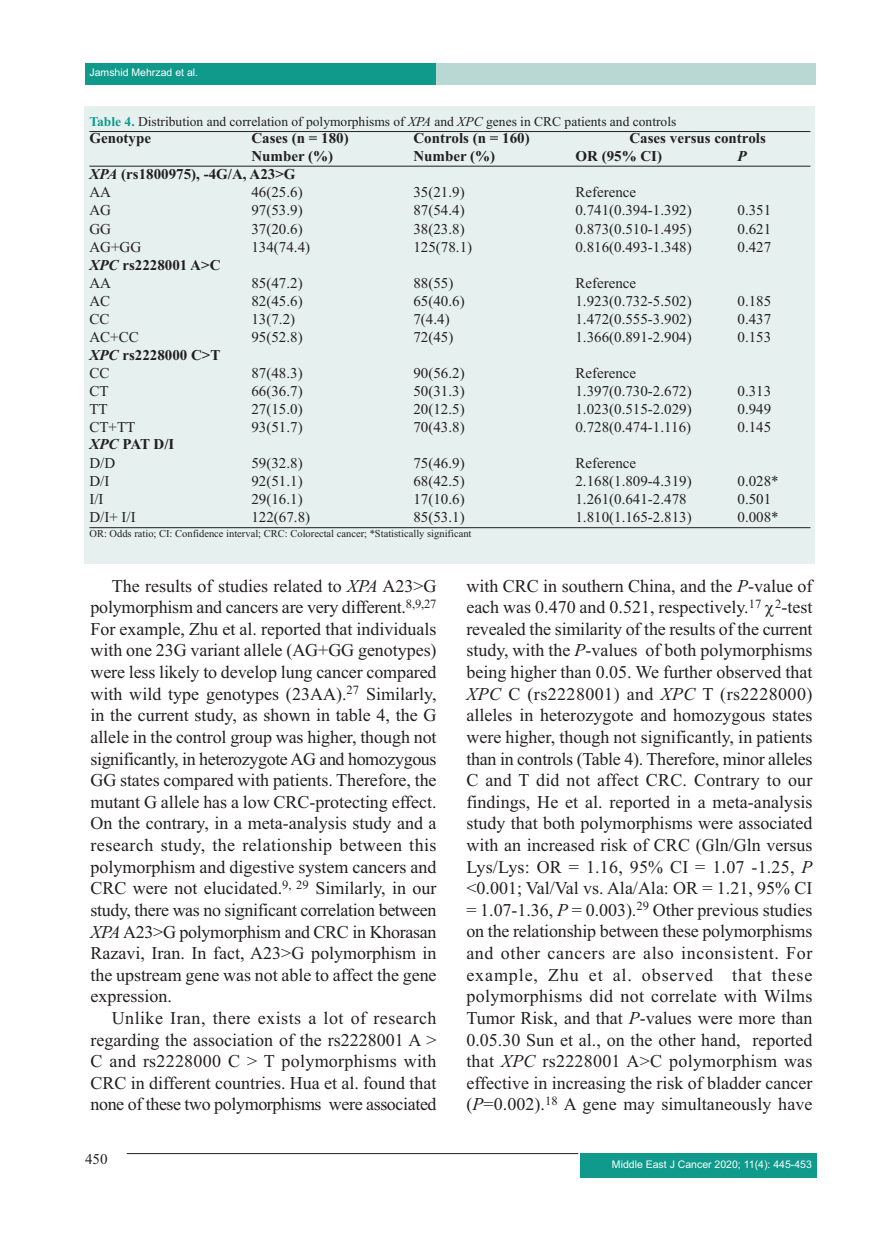
<style>
.page{position:relative;width:893px;height:1234px;background:#fff}
.page>*{position:absolute;margin:0;border:0;box-sizing:border-box;transform-origin:0 0}
.t1{font:18px/21.6px "Times New Roman";letter-spacing:-.005em;color:#231f20;text-align:justify}
.t2{font:15px "Times New Roman";color:#231f20}
.t3{font:700 15px "Times New Roman";color:#231f20}
.t4{font:italic 700 15px "Times New Roman";color:#231f20}
.t5{font:13.5px "Times New Roman";color:#231f20}
.t6{font:10.5px "Times New Roman";color:#231f20}
.t7{font:10.5px "Arial";color:#fff}
.s1{font-weight:700;color:#0f9a8c}
.s2{font-style:italic}
</style>
<div class="page">
<div style="left:86px;top:64px;width:730px;height:21px;background:#b9d8d4"></div>
<div style="left:85px;top:64px;width:351px;height:21px;background:#0f9a8c"></div>
<div style="left:580px;top:1153px;width:236px;height:24px;background:#0f9a8c"></div>
<hr style="left:127px;top:1152px;width:451px;height:1px;background:#231f20">
<div style="left:85px;top:106px;width:730px;height:458px;background:#e6f1ef"></div>
<hr style="left:89px;top:131px;width:721px;height:1px;background:#231f20">
<hr style="left:89px;top:166px;width:721px;height:1px;background:#231f20">
<hr style="left:89px;top:527px;width:721px;height:1px;background:#231f20">
<p class="t7" style="left:90px;top:68px;width:110px">Jamshid Mehrzad et al.</p>
<p class="t5" style="left:89px;top:117px;width:588px"><span class="s1">Table 4.</span> Distribution and correlation of polymorphisms of <span class="s2">XPA</span> and <span class="s2">XPC</span> genes in CRC patients and controls</p>
<p class="t3" style="left:89px;top:133px;width:63px">Genotype</p>
<p class="t3" style="left:251px;top:133px;width:99px">Cases (n = 180)</p>
<p class="t3" style="left:413px;top:133px;width:118px">Controls (n = 160)</p>
<p class="t3" style="left:629px;top:133px;width:138px">Cases versus controls</p>
<p class="t3" style="left:251px;top:151px;width:83px">Number (%)</p>
<p class="t3" style="left:413px;top:151px;width:83px">Number (%)</p>
<p class="t3" style="left:575px;top:151px;width:88px">OR (95% CI)</p>
<p class="t4" style="left:737px;top:151px;width:11px">P</p>
<p class="t3" style="left:89px;top:169px;width:208px"><span class="s2">XPA</span> (rs1800975), -4G/A, A23&gt;G</p>
<p class="t2" style="left:89px;top:187px;width:23px">AA</p>
<p class="t2" style="left:251px;top:187px;width:53px">46(25.6)</p>
<p class="t2" style="left:413px;top:187px;width:53px">35(21.9)</p>
<p class="t2" style="left:575px;top:187px;width:62px">Reference</p>
<p class="t2" style="left:89px;top:205px;width:23px">AG</p>
<p class="t2" style="left:251px;top:205px;width:53px">97(53.9)</p>
<p class="t2" style="left:413px;top:205px;width:53px">87(54.4)</p>
<p class="t2" style="left:575px;top:205px;width:118px">0.741(0.394-1.392)</p>
<p class="t2" style="left:737px;top:205px;width:35px">0.351</p>
<p class="t2" style="left:89px;top:223px;width:23px">GG</p>
<p class="t2" style="left:251px;top:223px;width:53px">37(20.6)</p>
<p class="t2" style="left:413px;top:223px;width:53px">38(23.8)</p>
<p class="t2" style="left:575px;top:223px;width:118px">0.873(0.510-1.495)</p>
<p class="t2" style="left:737px;top:223px;width:35px">0.621</p>
<p class="t2" style="left:89px;top:241px;width:53px">AG+GG</p>
<p class="t2" style="left:251px;top:241px;width:60px">134(74.4)</p>
<p class="t2" style="left:413px;top:241px;width:60px">125(78.1)</p>
<p class="t2" style="left:575px;top:241px;width:118px">0.816(0.493-1.348)</p>
<p class="t2" style="left:737px;top:241px;width:35px">0.427</p>
<p class="t3" style="left:89px;top:259px;width:133px"><span class="s2">XPC</span> rs2228001 A&gt;C</p>
<p class="t2" style="left:89px;top:277px;width:23px">AA</p>
<p class="t2" style="left:251px;top:277px;width:53px">85(47.2)</p>
<p class="t2" style="left:413px;top:277px;width:41px">88(55)</p>
<p class="t2" style="left:575px;top:277px;width:62px">Reference</p>
<p class="t2" style="left:89px;top:295px;width:22px">AC</p>
<p class="t2" style="left:251px;top:295px;width:53px">82(45.6)</p>
<p class="t2" style="left:413px;top:295px;width:53px">65(40.6)</p>
<p class="t2" style="left:575px;top:295px;width:118px">1.923(0.732-5.502)</p>
<p class="t2" style="left:737px;top:295px;width:35px">0.185</p>
<p class="t2" style="left:89px;top:313px;width:22px">CC</p>
<p class="t2" style="left:251px;top:313px;width:45px">13(7.2)</p>
<p class="t2" style="left:413px;top:313px;width:38px">7(4.4)</p>
<p class="t2" style="left:575px;top:313px;width:118px">1.472(0.555-3.902)</p>
<p class="t2" style="left:737px;top:313px;width:35px">0.437</p>
<p class="t2" style="left:89px;top:331px;width:51px">AC+CC</p>
<p class="t2" style="left:251px;top:331px;width:53px">95(52.8)</p>
<p class="t2" style="left:413px;top:331px;width:41px">72(45)</p>
<p class="t2" style="left:575px;top:331px;width:118px">1.366(0.891-2.904)</p>
<p class="t2" style="left:737px;top:331px;width:35px">0.153</p>
<p class="t3" style="left:89px;top:349px;width:133px"><span class="s2">XPC</span> rs2228000 C&gt;T</p>
<p class="t2" style="left:89px;top:367px;width:22px">CC</p>
<p class="t2" style="left:251px;top:367px;width:53px">87(48.3)</p>
<p class="t2" style="left:413px;top:367px;width:53px">90(56.2)</p>
<p class="t2" style="left:575px;top:367px;width:62px">Reference</p>
<p class="t2" style="left:89px;top:385px;width:21px">CT</p>
<p class="t2" style="left:251px;top:385px;width:53px">66(36.7)</p>
<p class="t2" style="left:413px;top:385px;width:53px">50(31.3)</p>
<p class="t2" style="left:575px;top:385px;width:118px">1.397(0.730-2.672)</p>
<p class="t2" style="left:737px;top:385px;width:35px">0.313</p>
<p class="t2" style="left:89px;top:403px;width:20px">TT</p>
<p class="t2" style="left:251px;top:403px;width:53px">27(15.0)</p>
<p class="t2" style="left:413px;top:403px;width:53px">20(12.5)</p>
<p class="t2" style="left:575px;top:403px;width:118px">1.023(0.515-2.029)</p>
<p class="t2" style="left:737px;top:403px;width:35px">0.949</p>
<p class="t2" style="left:89px;top:421px;width:47px">CT+TT</p>
<p class="t2" style="left:251px;top:421px;width:53px">93(51.7)</p>
<p class="t2" style="left:413px;top:421px;width:53px">70(43.8)</p>
<p class="t2" style="left:575px;top:421px;width:117px">0.728(0.474-1.116)</p>
<p class="t2" style="left:737px;top:421px;width:35px">0.145</p>
<p class="t3" style="left:89px;top:439px;width:87px"><span class="s2">XPC</span> PAT D/I</p>
<p class="t2" style="left:89px;top:457px;width:27px">D/D</p>
<p class="t2" style="left:251px;top:457px;width:53px">59(32.8)</p>
<p class="t2" style="left:413px;top:457px;width:53px">75(46.9)</p>
<p class="t2" style="left:575px;top:457px;width:62px">Reference</p>
<p class="t2" style="left:89px;top:475px;width:21px">D/I</p>
<p class="t2" style="left:251px;top:475px;width:53px">92(51.1)</p>
<p class="t2" style="left:413px;top:475px;width:53px">68(42.5)</p>
<p class="t2" style="left:575px;top:475px;width:118px">2.168(1.809-4.319)</p>
<p class="t2" style="left:737px;top:475px;width:43px">0.028*</p>
<p class="t2" style="left:89px;top:493px;width:16px">I/I</p>
<p class="t2" style="left:251px;top:493px;width:53px">29(16.1)</p>
<p class="t2" style="left:413px;top:493px;width:53px">17(10.6)</p>
<p class="t2" style="left:575px;top:493px;width:113px">1.261(0.641-2.478</p>
<p class="t2" style="left:737px;top:493px;width:35px">0.501</p>
<p class="t2" style="left:89px;top:511px;width:48px">D/I+ I/I</p>
<p class="t2" style="left:251px;top:511px;width:60px">122(67.8)</p>
<p class="t2" style="left:413px;top:511px;width:53px">85(53.1)</p>
<p class="t2" style="left:575px;top:511px;width:118px">1.810(1.165-2.813)</p>
<p class="t2" style="left:737px;top:511px;width:43px">0.008*</p>
<p class="t6" style="left:89px;top:529px;width:384px">OR: Odds ratio; CI: Confidence interval; CRC: Colorectal cancer; *Statistically significant</p>
<p class="t1" style="left:90px;top:576px;width:348px;text-indent:21px">The results of studies related to <span class="s2">XPA</span> A23&gt;G polymorphism and cancers are very different.<sup>8,9,27<br></sup>For example, Zhu et al. reported that individuals with one 23G variant allele (AG+GG genotypes) were less likely to develop lung cancer compared with wild type genotypes (23AA).<sup>27</sup> Similarly, in the current study, as shown in table 4, the G allele in the control group was higher, though not significantly, in heterozygote AG and homozygous GG states compared with patients. Therefore, the mutant G allele has a low CRC-protecting effect.<br>On the contrary, in a meta-analysis study and a research study, the relationship between this polymorphism and digestive system cancers and CRC were not elucidated.<sup>9,</sup> <sup>29</sup> Similarly, in our study, there was no significant correlation between <span class="s2">XPA</span> A23&gt;G polymorphism and CRC in Khorasan Razavi, Iran. In fact, A23&gt;G polymorphism in the upstream gene was not able to affect the gene expression.</p>
<p class="t1" style="left:90px;top:1008px;width:348px;text-indent:21px">Unlike Iran, there exists a lot of research regarding the association of the rs2228001 A &gt; C and rs2228000 C &gt; T polymorphisms with CRC in different countries. Hua et al. found that none of these two polymorphisms were associated</p>
<p class="t2" style="left:85px;top:1152px;width:24px">450</p>
<p class="t1" style="left:466px;top:576px;width:348px">with CRC in southern China, and the <span class="s2">P</span>-value of each was 0.470 and 0.521, respectively.<sup>17</sup> <sup>2</sup>-test revealed the similarity of the results of the current study, with the <span class="s2">P</span>-values of both polymorphisms being higher than 0.05. We further observed that <span class="s2">XPC</span> C (rs2228001) and <span class="s2">XPC</span> T (rs2228000) alleles in heterozygote and homozygous states were higher, though not significantly, in patients than in controls (Table 4). Therefore, minor alleles C and T did not affect CRC. Contrary to our findings, He et al. reported in a meta-analysis study that both polymorphisms were associated with an increased risk of CRC (Gln/Gln versus Lys/Lys: OR = 1.16, 95% CI = 1.07 -1.25, <span class="s2">P </span>&lt;0.001; Val/Val vs. Ala/Ala: OR = 1.21, 95% CI = 1.07-1.36, <span class="s2">P</span> = 0.003).<sup>29</sup> Other previous studies on the relationship between these polymorphisms and other cancers are also inconsistent. For example, Zhu et al. observed that these polymorphisms did not correlate with Wilms Tumor Risk, and that <span class="s2">P</span>-values were more than 0.05.30 Sun et al., on the other hand, reported that <span class="s2">XPC</span> rs2228001 A&gt;C polymorphism was effective in increasing the risk of bladder cancer (<span class="s2">P</span>=0.002).<sup>18</sup> A gene may simultaneously have</p>
<p class="t7" style="left:612px;top:1160px;width:201px">Middle East J Cancer 2020; 11(4): 445-453</p>
</div>
